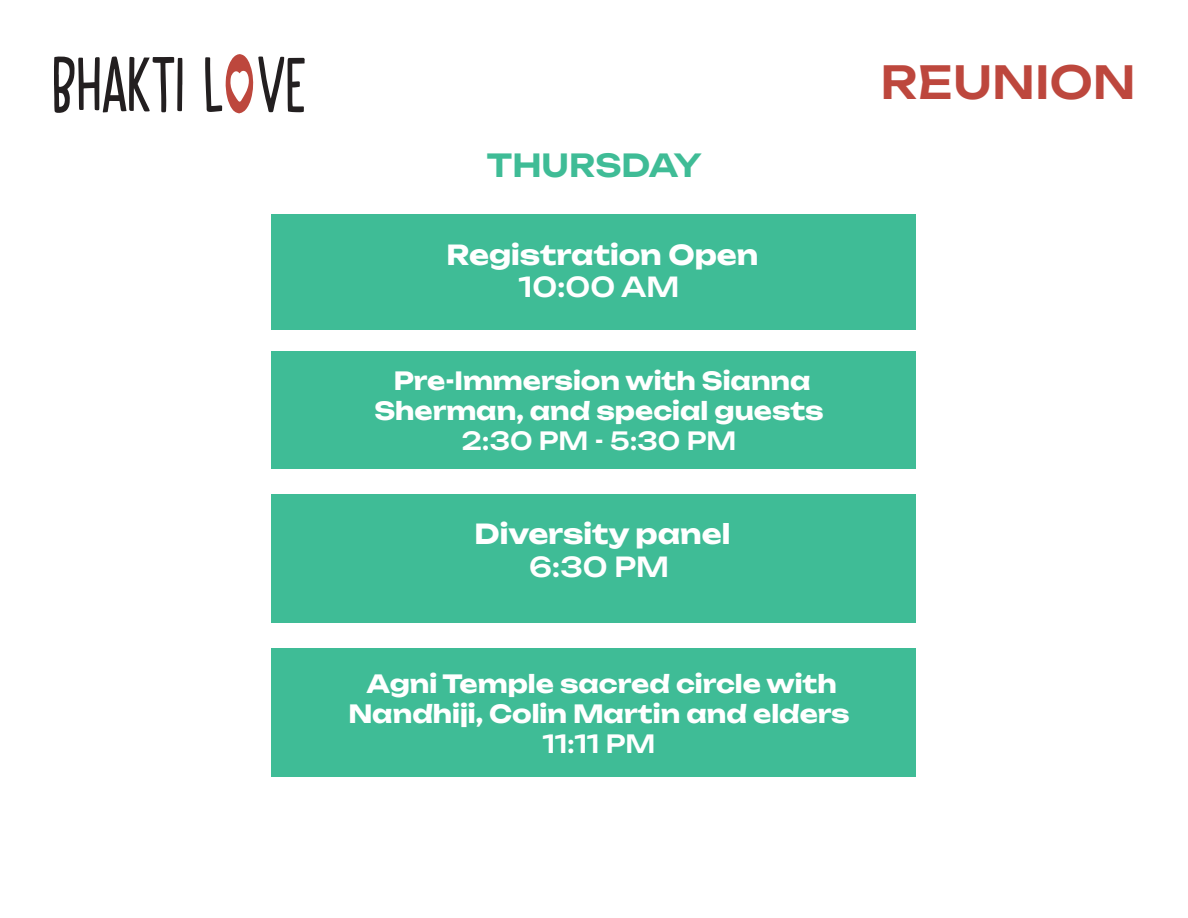
<style>
.page{position:relative;width:1188px;height:918px;background:#fff}
.page>*{position:absolute;margin:0;border:0;box-sizing:border-box;transform-origin:0 0}
.t1{font:500 45px "Unbounded";color:#bd473d}
.t2{font:600 31.35px "Unbounded";color:#3fbc96}
.t3{font:700 27.3px "Unbounded";color:#fff}
.t4{font:500 27.3px "Unbounded";color:#fff}
.t5{font:700 24.75px "Unbounded";color:#fff}
.t6{font:500 24.75px "Unbounded";color:#fff}
</style>
<div class="page">
<svg style="left:54px;top:56px;width:128px;height:57px"></svg>
<svg style="left:205px;top:54px;width:100px;height:59px"></svg>
<div style="left:272px;top:214px;width:644px;height:116px;background:#3fbc96"></div>
<div style="left:272px;top:351px;width:644px;height:118px;background:#3fbc96"></div>
<div style="left:272px;top:494px;width:644px;height:128px;background:#3fbc96"></div>
<div style="left:272px;top:648px;width:644px;height:128px;background:#3fbc96"></div>
<p class="t2" style="left:487px;top:139px;width:217px">THURSDAY</p>
<p class="t3" style="left:447px;top:231px;width:313px">Registration Open</p>
<p class="t4" style="left:519px;top:265px;width:162px">10:00 AM</p>
<p class="t5" style="left:394px;top:360px;width:418px">Pre-Immersion with Sianna</p>
<p class="t5" style="left:374px;top:390px;width:451px">Sherman, and special guests</p>
<p class="t6" style="left:462px;top:420px;width:276px">2:30 PM - 5:30 PM</p>
<p class="t3" style="left:475px;top:510px;width:257px">Diversity panel</p>
<p class="t4" style="left:529px;top:544px;width:142px">6:30 PM</p>
<p class="t1" style="left:881px;top:45px;width:257px">REUNION</p>
<p class="t5" style="left:367px;top:663px;width:472px">Agni Temple sacred circle with</p>
<p class="t5" style="left:348px;top:693px;width:503px">Nandhiji, Colin Martin and elders</p>
<p class="t6" style="left:543px;top:723px;width:114px">11:11 PM</p>
</div>
